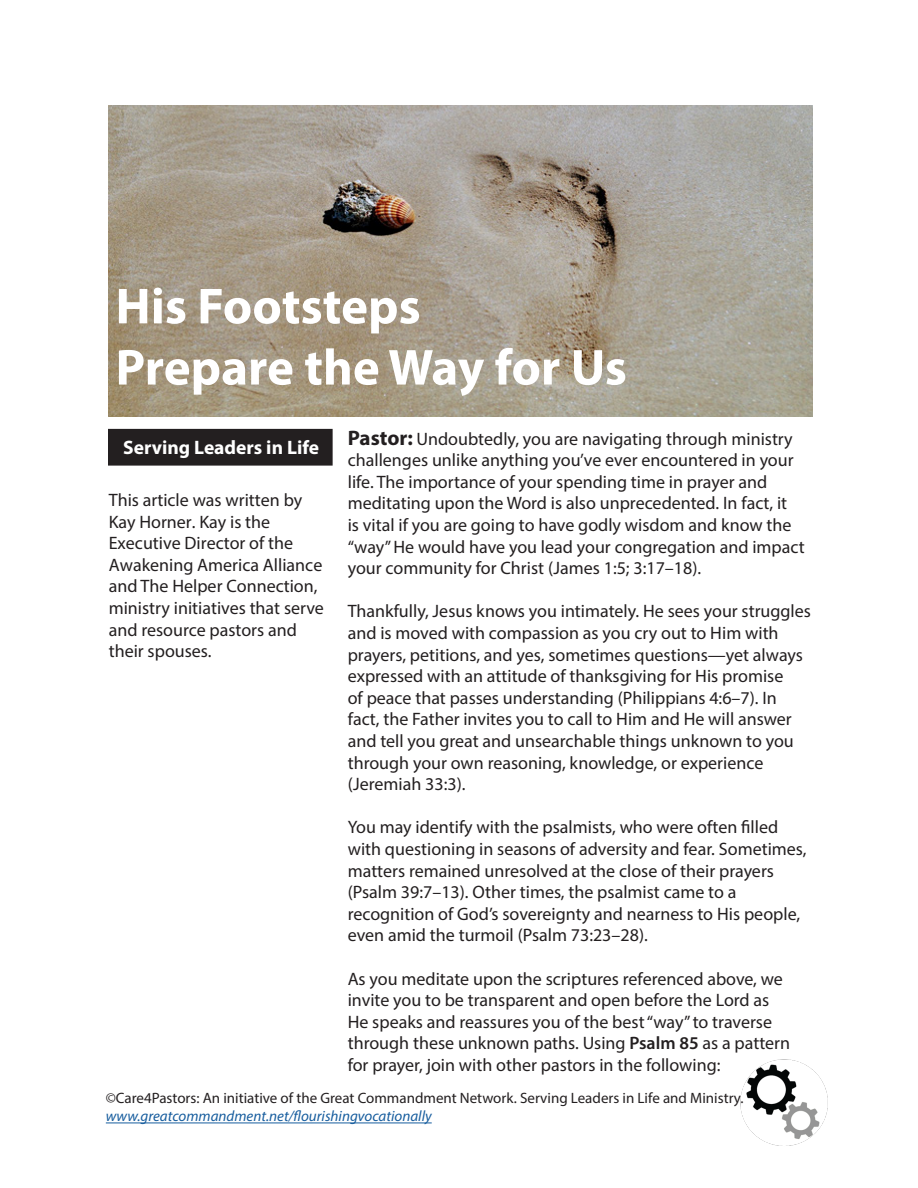
<style>
.page{position:relative;width:918px;height:1188px;background:#fff}
.page>*{position:absolute;margin:0;border:0;box-sizing:border-box;transform-origin:0 0}
.t1{font:700 51px "Myriad Pro";color:#fff}
.t2{font:700 19.5px "Myriad Pro";color:#fff}
.t3{font:18px/21.6px "Myriad Pro";color:#231f20}
.t4{font:15px "Myriad Pro";color:#231f20}
.t5{font:italic 15px "Myriad Pro";color:#175d9e}
.s1{font-weight:700;font-size:21px}
.s2{font-weight:600}
</style>
<div class="page">
<img style="left:740px;top:1059px;width:88px;height:87px">
<hr style="left:106px;top:1123px;width:326px;height:1px;background:#175d9e">
<img style="left:108px;top:106px;width:704px;height:311px">
<div style="left:109px;top:430px;width:223px;height:35px;background:#231f20"></div>
<div style="left:108px;top:429px;width:225px;height:37px;border:2px solid #231f20"></div>
<p class="t1" style="left:116px;top:273px;width:307px">His Footsteps</p>
<p class="t1" style="left:116px;top:334px;width:513px">Prepare the Way for Us</p>
<p class="t2" style="left:123px;top:435px;width:198px">Serving Leaders in Life</p>
<p class="t3" style="left:109px;top:489px;width:217px">This article was written by<br>Kay Horner. Kay is the<br>Executive Director of the<br>Awakening America Alliance and The Helper Connection, ministry initiatives that serve and resource pastors and their spouses.</p>
<p class="t3" style="left:348px;top:428px;width:458px"><span class="s1">Pastor:</span> Undoubtedly, you are navigating through ministry challenges unlike anything you’ve ever encountered in your life. The importance of your spending time in prayer and meditating upon the Word is also unprecedented. In fact, it<br>is vital if you are going to have godly wisdom and know the “way” He would have you lead your congregation and impact your community for Christ (James 1:5; 3:17–18).</p>
<p class="t3" style="left:348px;top:600px;width:465px">Thankfully, Jesus knows you intimately. He sees your struggles and is moved with compassion as you cry out to Him with prayers, petitions, and yes, sometimes questions—yet always expressed with an attitude of thanksgiving for His promise<br>of peace that passes understanding (Philippians 4:6–7). In fact, the Father invites you to call to Him and He will answer and tell you great and unsearchable things unknown to you through your own reasoning, knowledge, or experience (Jeremiah 33:3).</p>
<p class="t3" style="left:348px;top:816px;width:460px">You may identify with the psalmists, who were often filled with questioning in seasons of adversity and fear. Sometimes, matters remained unresolved at the close of their prayers (Psalm 39:7–13). Other times, the psalmist came to a recognition of God’s sovereignty and nearness to His people, even amid the turmoil (Psalm 73:23–28).</p>
<p class="t3" style="left:348px;top:968px;width:444px">As you meditate upon the scriptures referenced above, we invite you to be transparent and open before the Lord as He speaks and reassures you of the best “way” to traverse through these unknown paths. Using <span class="s2">Psalm 85</span> as a pattern for prayer, join with other pastors in the following:</p>
<p class="t4" style="left:106px;top:1089px;width:639px">©Care4Pastors: An initiative of the Great Commandment Network. Serving Leaders in Life and Ministry.</p>
<p class="t5" style="left:106px;top:1107px;width:327px">www.greatcommandment.net/flourishingvocationally</p>
</div>
